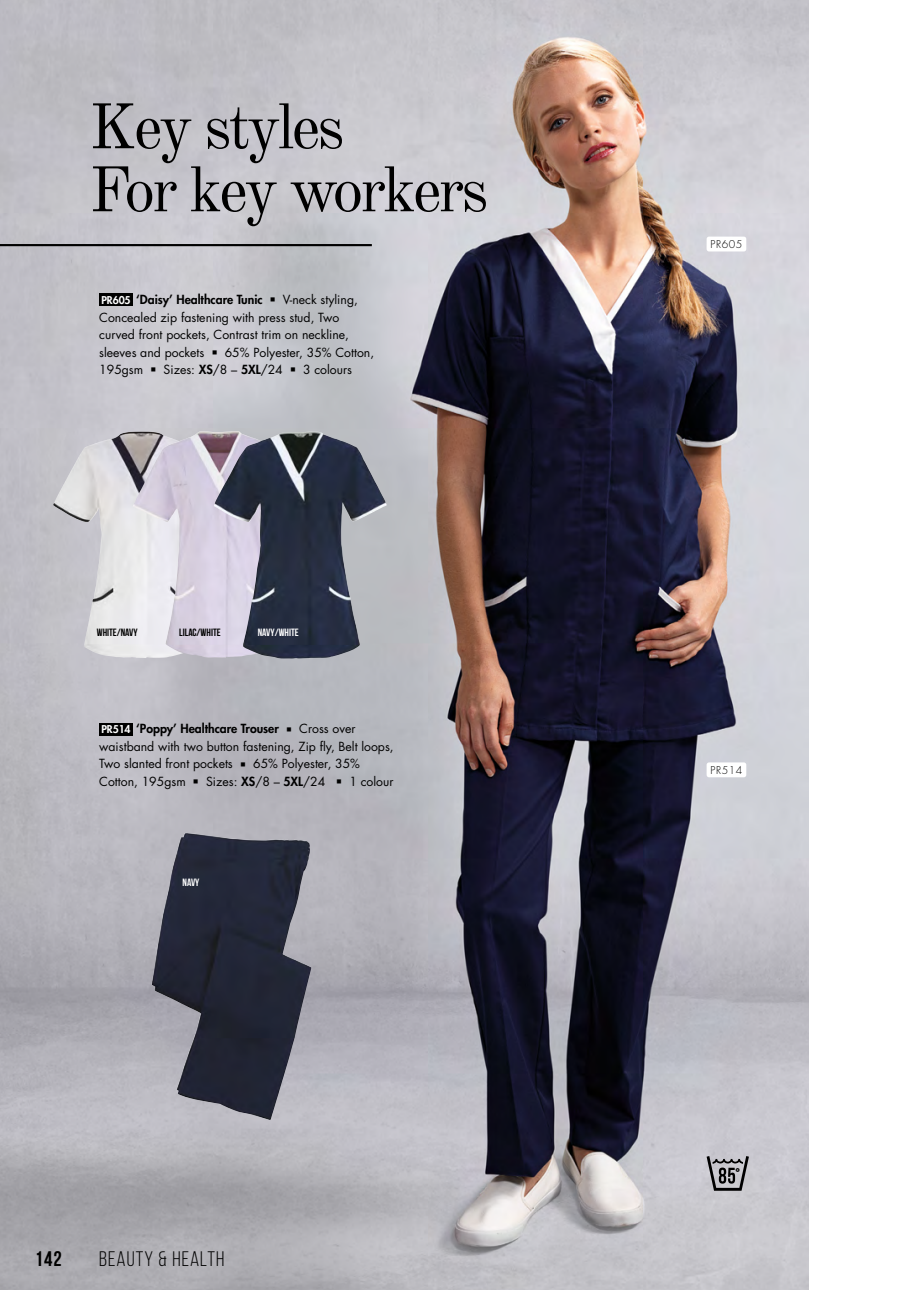
<style>
.page{position:relative;width:918px;height:1290px;background:#fff}
.page>*{position:absolute;margin:0;border:0;box-sizing:border-box;transform-origin:0 0}
.t1{font:63px "Old Standard TT";letter-spacing:-.05em;color:#000}
.t2{font:700 24.68px "Bebas Neue";color:#000;scale:.95 1}
.t3{font:21px "Bebas Neue";letter-spacing:.05em;color:#000}
.t4{font:700 21px "Bebas Neue";color:#000}
.NEW-Bodycopy{font:12.25px/17.5px "Futura";color:#000}
.Product_colour_descr{font:700 10.5px "Bebas Neue";color:#000}
.Product_colour_descr-2{font:700 10.5px "Bebas Neue";color:#fff}
.t5{font:300 10.5px "Futura";letter-spacing:.05em;color:#000}
.t6{font:800 10.5px "Futura";letter-spacing:-.01em;color:#fff}
.s1{font-weight:800}
</style>
<div class="page">
<img style="left:0;top:0;width:809px;height:1290px">
<div style="left:706px;top:237px;width:40px;height:14px;background:#fff;border-radius:2px"></div>
<div style="left:706px;top:762px;width:40px;height:15px;background:#fff;border-radius:2px"></div>
<img style="left:53px;top:432px;width:161px;height:226px">
<img style="left:133px;top:431px;width:174px;height:226px">
<img style="left:214px;top:432px;width:146px;height:226px">
<img style="left:152px;top:833px;width:159px;height:287px">
<svg style="left:706px;top:1156px;width:43px;height:35px;background:#88888c"></svg>
<hr style="left:0;top:244px;width:372px;height:2px;background:#000">
<div style="left:99px;top:294px;width:34px;height:12px;background:#000"></div>
<div style="left:99px;top:723px;width:34px;height:12px;background:#000"></div>
<p class="t1" style="left:89px;top:79px;width:257px">Key styles</p>
<p class="t1" style="left:89px;top:142px;width:401px">For key workers</p>
<p class="NEW-Bodycopy" style="left:99px;top:291px;width:276px;text-indent:37px"><span class="s1">‘Daisy’ Healthcare Tunic</span> ■ V-neck styling, Concealed zip fastening with press stud, Two curved front pockets, Contrast trim on neckline, sleeves and pockets ■ 65% Polyester, 35% Cotton, 195gsm ■ Sizes: <span class="s1">XS</span>/8 – <span class="s1">5XL</span>/24 ■ 3 colours</p>
<p class="t6" style="left:101px;top:293px;width:31px">PR605</p>
<p class="Product_colour_descr" style="left:97px;top:626px;width:42px">WHITE/NAVY</p>
<p class="Product_colour_descr" style="left:179px;top:626px;width:43px">LILAC/WHITE</p>
<p class="Product_colour_descr-2" style="left:258px;top:626px;width:42px">NAVY/WHITE</p>
<p class="NEW-Bodycopy" style="left:99px;top:720px;width:296px;text-indent:37px"><span class="s1">‘Poppy’ Healthcare Trouser</span> ■ Cross over waistband with two button fastening, Zip fly, Belt loops, Two slanted front pockets ■ 65% Polyester, 35% Cotton, 195gsm ■ Sizes: <span class="s1">XS</span>/8 – <span class="s1">5XL</span>/24 ■ 1 colour</p>
<p class="t6" style="left:101px;top:722px;width:31px">PR514</p>
<p class="Product_colour_descr-2" style="left:183px;top:876px;width:18px">NAVY</p>
<p class="t4" style="left:35px;top:1247px;width:29px">142</p>
<h3 class="t3" style="left:99px;top:1247px;width:126px">BEAUTY &amp; HEALTH</h3>
<p class="t5" style="left:710px;top:238px;width:33px">PR605</p>
<p class="t5" style="left:710px;top:764px;width:33px">PR514</p>
<h2 class="t2" style="left:735px;top:1167px;width:8px">˚</h2>
</div>
